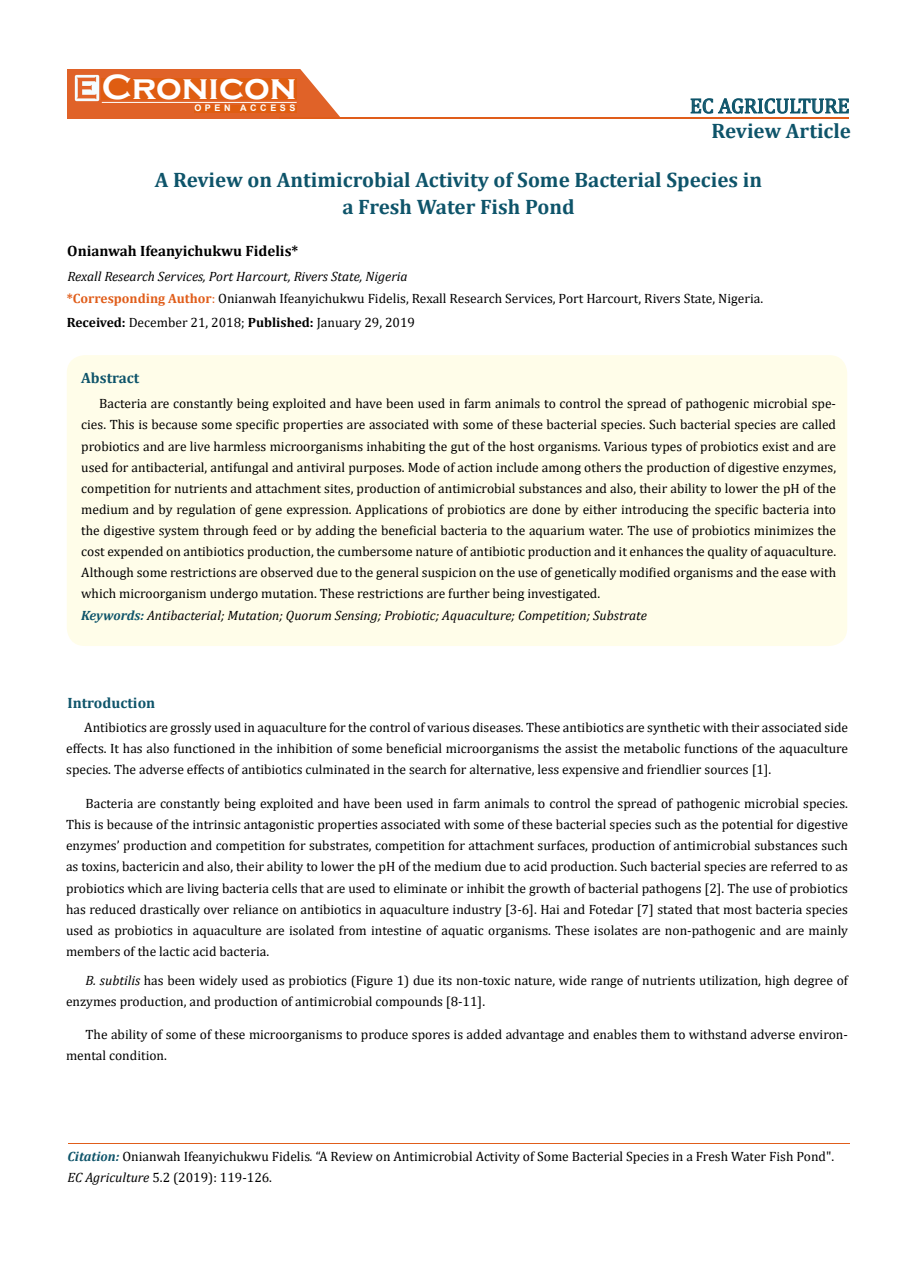
<style>
.page{position:relative;width:917px;height:1262px;background:#fff}
.page>*{position:absolute;margin:0;border:0;box-sizing:border-box;transform-origin:0 0}
.t1{font:700 36px "Copperplate Gothic";color:#fff}
.t2{font:700 21px/27px "Cambria";color:#0e546a;text-align:center}
.t3{font:21px "Cambria";color:#0e546a}
.t4{font:700 15px "Cambria";color:#000}
.t5{font:700 15px "Cambria";color:#0e546a}
.t6{font:13.5px/21px "Cambria";color:#000}
.t7{font:italic 13.5px "Cambria";color:#000}
.t8{font:700 9px "Arial";letter-spacing:.4em;color:#fff}
.s1{font-style:italic}
.s2{font-weight:700;color:#e05d1a}
.s3{color:#e05d1a}
.s4{font-weight:700}
.s5{font-weight:700;color:#0e546a}
.s6{font-weight:700;font-style:italic;color:#0e546a}
</style>
<div class="page">
<div style="left:67px;top:70px;width:290px;height:49px;background:#e06228"></div>
<svg style="left:300px;top:69px;width:90px;height:49px"></svg>
<img style="left:75px;top:75px;width:24px;height:26px">
<div style="left:102px;top:79px;width:195px;height:21px;background:#df5d11"></div>
<div style="left:194px;top:105px;width:103px;height:7px;background:#df5d11"></div>
<svg style="left:690px;top:98px;width:159px;height:16px"></svg>
<hr style="left:102px;top:102px;width:194px;height:1px;background:#fff">
<hr style="left:279px;top:118px;width:569px;height:1px;background:#e05d1a">
<hr style="left:68px;top:1143px;width:781px;height:1px;background:#e05d1a">
<div style="left:67px;top:355px;width:780px;height:291px;background:#fffde9;border-radius:18px"></div>
<h1 class="t1" style="left:102px;top:68px;width:196px">Cronicon</h1>
<p class="t8" style="left:194px;top:102px;width:103px">OPEN ACCESS</p>
<h2 class="t3" style="left:689px;top:93px;width:161px">EC AGRICULTURE</h2>
<h2 class="t2" style="left:711px;top:116px;width:141px">Review Article</h2>
<h2 class="t2" style="left:155px;top:166px;width:608px">A Review on Antimicrobial Activity of Some Bacterial Species in a Fresh Water Fish Pond</h2>
<p class="t4" style="left:67px;top:240px;width:232px">Onianwah Ifeanyichukwu Fidelis*</p>
<p class="t6" style="left:67px;top:265px;width:698px;line-height:22.2px"><span class="s1">Rexall Research Services, Port Harcourt, Rivers State, Nigeria<br></span><span class="s2">*Corresponding Author</span><span class="s3">:</span> Onianwah Ifeanyichukwu Fidelis, Rexall Research Services, Port Harcourt, Rivers State, Nigeria.</p>
<p class="t6" style="left:67px;top:312px;width:350px"><span class="s4">Received:</span> December 21, 2018; <span class="s4">Published:</span> January 29, 2019</p>
<p class="t5" style="left:81px;top:368px;width:60px">Abstract</p>
<p class="t6" style="left:81px;top:393px;width:756px;text-align:justify;text-indent:18px">Bacteria are constantly being exploited and have been used in farm animals to control the spread of pathogenic microbial spe&shy;cies. This is because some specific properties are associated with some of these bacterial species. Such bacterial species are called probiotics and are live harmless microorganisms inhabiting the gut of the host organisms. Various types of probiotics exist and are used for antibacterial, antifungal and antiviral purposes. Mode of action include among others the production of digestive enzymes, competition for nutrients and attachment sites, production of antimicrobial substances and also, their ability to lower the pH of the medium and by regulation of gene expression. Applications of probiotics are done by either introducing the specific bacteria into the digestive system through feed or by adding the beneficial bacteria to the aquarium water. The use of probiotics minimizes the cost expended on antibiotics production, the cumbersome nature of antibiotic production and it enhances the quality of aquaculture.<br>Although some restrictions are observed due to the general suspicion on the use of genetically modified organisms and the ease with which microorganism undergo mutation. These restrictions are further being investigated.</p>
<p class="t7" style="left:81px;top:605px;width:567px"><span class="s5">Keywords:</span> Antibacterial; Mutation; Quorum Sensing; Probiotic; Aquaculture; Competition; Substrate</p>
<p class="t5" style="left:67px;top:692px;width:89px">Introduction</p>
<p class="t6" style="left:66px;top:716px;width:783px;text-align:justify;text-indent:18px">Antibiotics are grossly used in aquaculture for the control of various diseases. These antibiotics are synthetic with their associated side effects. It has also functioned in the inhibition of some beneficial microorganisms the assist the metabolic functions of the aquaculture species. The adverse effects of antibiotics culminated in the search for alternative, less expensive and friendlier sources [1].</p>
<p class="t6" style="left:66px;top:793px;width:783px;text-align:justify;text-indent:19px">Bacteria are constantly being exploited and have been used in farm animals to control the spread of pathogenic microbial species.<br>This is because of the intrinsic antagonistic properties associated with some of these bacterial species such as the potential for digestive enzymes’ production and competition for substrates, competition for attachment surfaces, production of antimicrobial substances such as toxins, bactericin and also, their ability to lower the pH of the medium due to acid production. Such bacterial species are referred to as probiotics which are living bacteria cells that are used to eliminate or inhibit the growth of bacterial pathogens [2]. The use of probiotics has reduced drastically over reliance on antibiotics in aquaculture industry [3-6]. Hai and Fotedar [7] stated that most bacteria species used as probiotics in aquaculture are isolated from intestine of aquatic organisms. These isolates are non-pathogenic and are mainly members of the lactic acid bacteria.</p>
<p class="t6" style="left:66px;top:970px;width:783px;text-indent:19px"><span class="s1">B. subtilis</span> has been widely used as probiotics (Figure 1) due its non-toxic nature, wide range of nutrients utilization, high degree of enzymes production, and production of antimicrobial compounds [8-11].</p>
<p class="t6" style="left:66px;top:1023px;width:783px;text-indent:19px">The ability of some of these microorganisms to produce spores is added advantage and enables them to withstand adverse environ&shy;mental condition.</p>
<p class="t6" style="left:67px;top:1146px;width:768px"><span class="s6">Citation:</span> Onianwah Ifeanyichukwu Fidelis<span class="s1">.</span> “A Review on Antimicrobial Activity of Some Bacterial Species in a Fresh Water Fish Pond".<br><span class="s1">EC Agriculture</span> 5.2 (2019): 119-126.</p>
</div>
